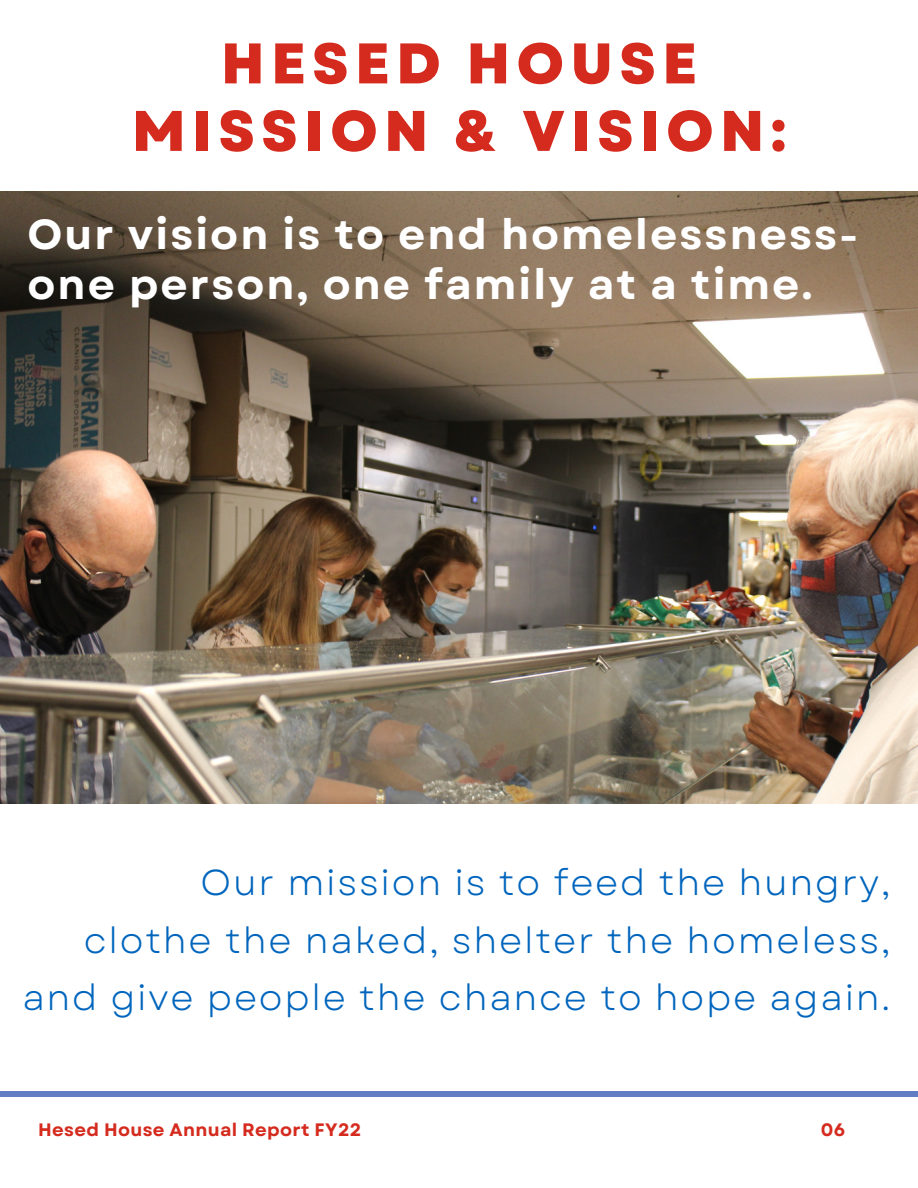
<style>
.page{position:relative;width:918px;height:1188px;background:#fff}
.page>*{position:absolute;margin:0;border:0;box-sizing:border-box;transform-origin:0 0}
.t1{font:800 57.15px/67.5px "Garet";letter-spacing:.11em;color:#d52b1e;text-align:center}
.t2{font:700 42px/49.5px "Garet";letter-spacing:.05em;color:#fff}
.t3{font:36px/57.3px "Garet";letter-spacing:.05em;color:#0065bd;text-align:right}
.t4{font:700 18px "Garet";letter-spacing:.02em;color:#d52b1e}
</style>
<div class="page">
<img style="left:0;top:191px;width:918px;height:612px">
<hr style="left:0;top:1092px;width:918px;height:4px;background:#627dc2">
<h1 class="t1" style="left:132px;top:30px;width:656px">HESED HOUSE<br>MISSION &amp; VISION:</h1>
<p class="t2" style="left:28px;top:210px;width:832px">Our vision is to end homelessness&shy;one person, one family at a time.</p>
<p class="t3" style="left:22px;top:854px;width:869px">Our mission is to feed the hungry,<br>clothe the naked, shelter the homeless, and give people the chance to hope again.</p>
<p class="t4" style="left:38px;top:1116px;width:325px">Hesed House Annual Report FY22</p>
<p class="t4" style="left:821px;top:1116px;width:26px">06</p>
</div>
